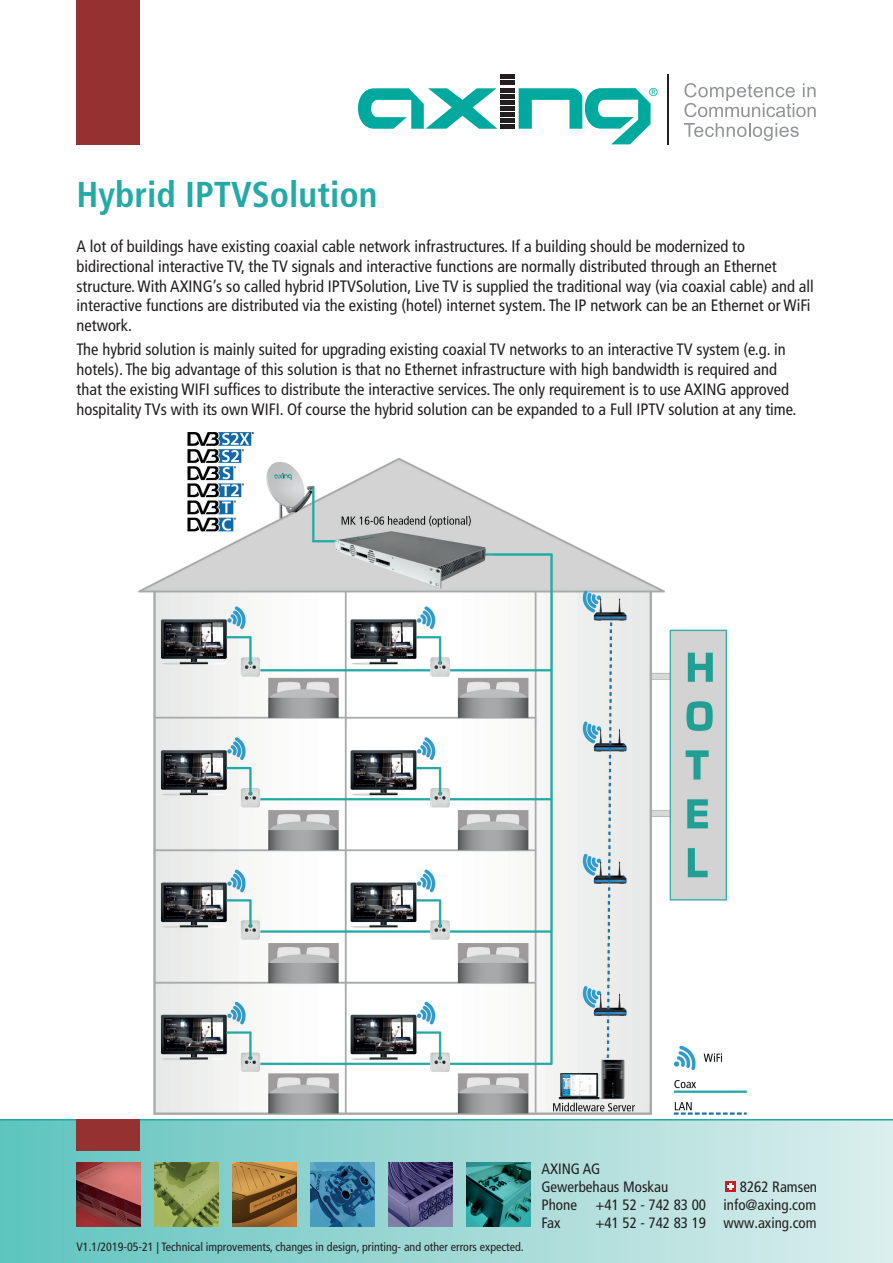
<style>
.page{position:relative;width:893px;height:1263px;background:#fff}
.page>*{position:absolute;margin:0;border:0;box-sizing:border-box;transform-origin:0 0}
.t1{font:700 condensed 36px "Frutiger LT Pro";color:#24aaa5}
.t2{font:condensed 16.5px/19.8px "Frutiger LT Pro";color:#231f20}
.t3{font:condensed 15px/18px "Frutiger LT Pro";color:#231f20}
.t4{font:condensed 12px "Frutiger LT Pro";color:#231f20}
</style>
<div class="page">
<div style="left:77px;top:0;width:63px;height:145px;background:#943232"></div>
<svg style="left:0;top:1120px;width:893px;height:143px;background:#a2d9d6"></svg>
<hr style="left:0;top:1119px;width:893px;height:1px;background:#24aaa5">
<div style="left:77px;top:1119px;width:63px;height:32px;background:#943232"></div>
<svg style="left:358px;top:88px;width:139px;height:41px"></svg>
<div style="left:500px;top:124px;width:15px;height:5px;background:#231f20"></div>
<hr style="left:500px;top:118px;width:15px;height:4px;background:#231f20">
<hr style="left:500px;top:112px;width:15px;height:4px;background:#231f20">
<hr style="left:500px;top:106px;width:15px;height:4px;background:#231f20">
<hr style="left:500px;top:100px;width:15px;height:4px;background:#231f20">
<hr style="left:500px;top:94px;width:15px;height:4px;background:#231f20">
<hr style="left:500px;top:88px;width:15px;height:4px;background:#231f20">
<hr style="left:500px;top:80px;width:14px;height:4px;background:#231f20">
<hr style="left:500px;top:74px;width:14px;height:4px;background:#231f20">
<svg style="left:519px;top:88px;width:138px;height:56px"></svg>
<hr style="left:667px;top:74px;width:1px;height:70px;background:#231f20">
<svg style="left:684px;top:83px;width:132px;height:34px"></svg>
<svg style="left:684px;top:123px;width:115px;height:18px"></svg>
<img style="left:466px;top:1162px;width:64px;height:64px">
<img style="left:232px;top:1162px;width:64px;height:64px">
<img style="left:154px;top:1162px;width:64px;height:64px">
<img style="left:310px;top:1162px;width:64px;height:64px">
<img style="left:388px;top:1162px;width:64px;height:64px">
<img style="left:77px;top:1162px;width:63px;height:64px">
<div style="left:725px;top:1181px;width:10px;height:11px;background:#c52026"></div>
<svg style="left:727px;top:1183px;width:6px;height:7px"></svg>
<img style="left:138px;top:432px;width:609px;height:683px">
<h1 class="t1" style="left:77px;top:173px;width:302px">Hybrid IPTVSolution</h1>
<p class="t2" style="left:77px;top:236px;width:739px">A lot of buildings have existing coaxial cable network infrastructures. If a building should be modernized to bidirectional interactive TV, the TV signals and interactive functions are normally distributed through an Ethernet structure. With AXING’s so called hybrid IPTVSolution, Live TV is supplied the traditional way (via coaxial cable) and all interactive functions are distributed via the existing (hotel) internet system. The IP network can be an Ethernet or WiFi network.</p>
<p class="t2" style="left:77px;top:340px;width:721px">The hybrid solution is mainly suited for upgrading existing coaxial TV networks to an interactive TV system (e.g. in hotels). The big advantage of this solution is that no Ethernet infrastructure with high bandwidth is required and that the existing WIFI suffices to distribute the interactive services. The only requirement is to use AXING approved hospitality TVs with its own WIFI. Of course the hybrid solution can be expanded to a Full IPTV solution at any time.</p>
<p class="t4" style="left:77px;top:1239px;width:449px">V1.1/2019-05-21 | Technical improvements, changes in design, printing- and other errors expected.</p>
<p class="t3" style="left:541px;top:1160px;width:166px">AXING AG<br>Gewerbehaus Moskau<br>Phone +41 52 - 742 83 00<br>Fax</p>
<p class="t3" style="left:595px;top:1214px;width:112px">+41 52 - 742 83 19</p>
<p class="t3" style="left:724px;top:1178px;width:95px;text-align:justify;text-indent:16px">8262 Ramsen info@axing.com www.axing.com</p>
</div>
